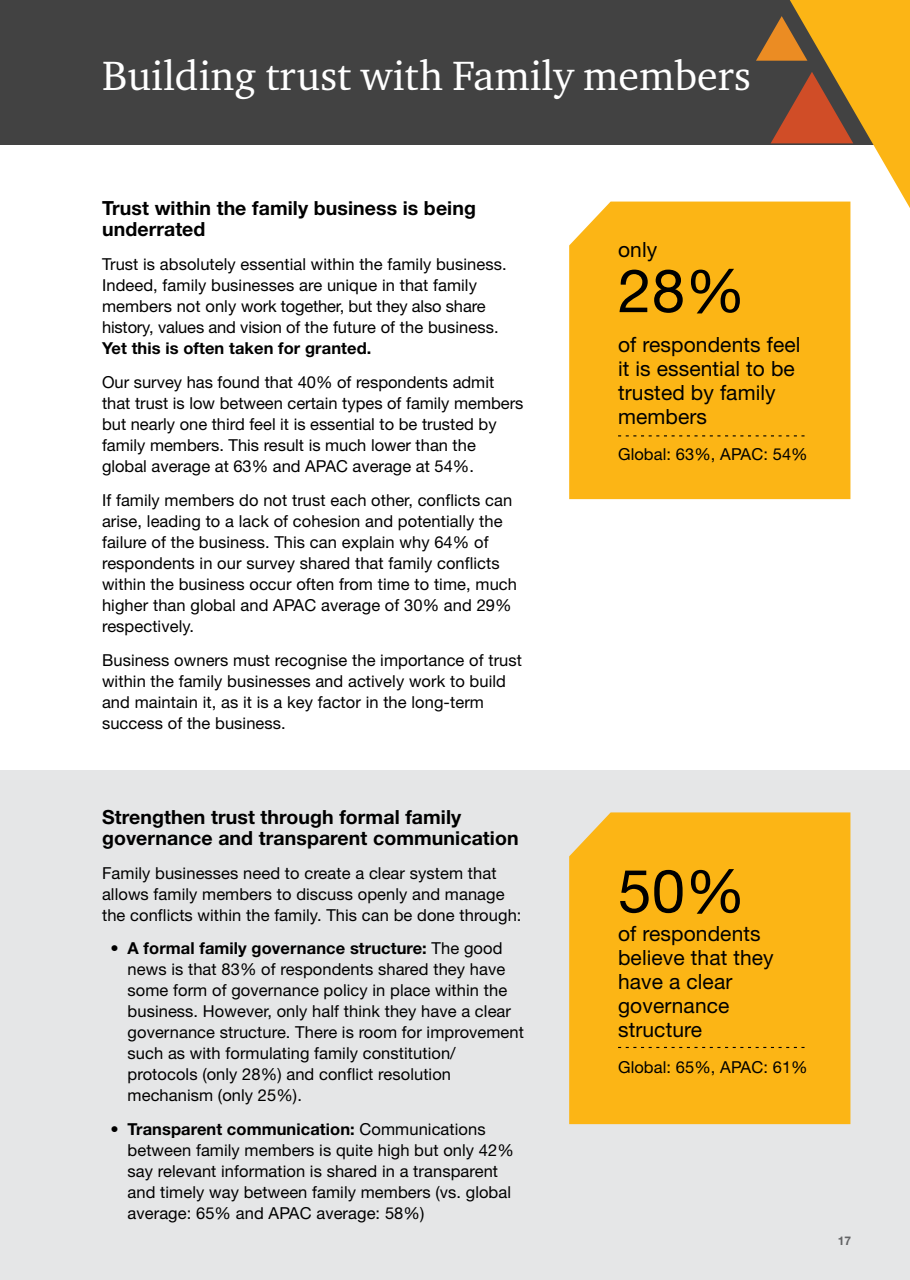
<style>
.page{position:relative;width:910px;height:1280px;background:#fff}
.page>*{position:absolute;margin:0;border:0;box-sizing:border-box;transform-origin:0 0}
.t1{font:60px "SVN Helvetica Neue";color:#000}
.t2{font:42px "Charter ITC Pro";color:#fff}
.t3{font:21px/24px "SVN Helvetica Neue";letter-spacing:.005em;color:#000}
.t4{font:700 19.5px/21px "SVN Helvetica Neue";letter-spacing:.005em;color:#000}
.t5{font:16.5px/21px "SVN Helvetica Neue";letter-spacing:.005em;color:#000}
.t6{font:700 16.5px "SVN Helvetica Neue";letter-spacing:.005em;color:#000}
.t7{font:700 12px "Helvetica Neue";color:#636466}
.s1{font-weight:700}
</style>
<div class="page">
<div style="left:0;top:770px;width:910px;height:510px;background:#e5e6e7"></div>
<div style="left:0;top:0;width:910px;height:145px;background:#424242"></div>
<svg style="left:756px;top:0;width:154px;height:208px"></svg>
<div style="left:569px;top:202px;width:281px;height:297px;background:#fcb515"></div>
<div style="left:569px;top:812px;width:281px;height:312px;background:#fcb515"></div>
<svg style="left:618px;top:1047px;width:186px;height:1px"></svg>
<svg style="left:618px;top:435px;width:186px;height:1px"></svg>
<h2 class="t2" style="left:102px;top:50px;width:650px">Building trust with Family members</h2>
<p class="t4" style="left:102px;top:196px;width:375px">Trust within the family business is being underrated</p>
<p class="t5" style="left:102px;top:252px;width:406px">Trust is absolutely essential within the family business.<br>Indeed, family businesses are unique in that family members not only work together, but they also share history, values and vision of the future of the business.</p>
<p class="t6" style="left:102px;top:335px;width:271px">Yet this is often taken for granted.</p>
<p class="t5" style="left:102px;top:370px;width:423px">Our survey has found that 40% of respondents admit that trust is low between certain types of family members but nearly one third feel it is essential to be trusted by family members. This result is much lower than the global average at 63% and APAC average at 54%.</p>
<p class="t5" style="left:102px;top:488px;width:416px">If family members do not trust each other, conflicts can arise, leading to a lack of cohesion and potentially the failure of the business. This can explain why 64% of respondents in our survey shared that family conflicts within the business occur often from time to time, much higher than global and APAC average of 30% and 29% respectively.</p>
<p class="t5" style="left:102px;top:647px;width:422px">Business owners must recognise the importance of trust within the family businesses and actively work to build and maintain it, as it is a key factor in the long-term success of the business.</p>
<p class="t4" style="left:102px;top:804px;width:418px">Strengthen trust through formal family governance and transparent communication</p>
<p class="t5" style="left:102px;top:860px;width:421px">Family businesses need to create a clear system that allows family members to discuss openly and manage the conflicts within the family. This can be done through:</p>
<p class="t5" style="left:128px;top:936px;width:398px;text-indent:-17px"><span class="s1">• A formal family governance structure:</span> The good news is that 83% of respondents shared they have some form of governance policy in place within the business. However, only half think they have a clear governance structure. There is room for improvement such as with formulating family constitution/ protocols (only 28%) and conflict resolution mechanism (only 25%).</p>
<p class="t5" style="left:128px;top:1117px;width:388px;text-indent:-17px"><span class="s1">• Transparent communication:</span> Communications between family members is quite high but only 42% say relevant information is shared in a transparent and timely way between family members (vs. global average: 65% and APAC average: 58%)</p>
<p class="t3" style="left:618px;top:235px;width:41px">only</p>
<h1 class="t1" style="left:618px;top:244px;width:129px">28%</h1>
<p class="t3" style="left:618px;top:330px;width:184px">of respondents feel it is essential to be trusted by family members</p>
<p class="t5" style="left:618px;top:442px;width:191px">Global: 63%, APAC: 54%</p>
<h1 class="t1" style="left:618px;top:844px;width:129px">50%</h1>
<p class="t3" style="left:618px;top:919px;width:157px">of respondents believe that they have a clear governance structure</p>
<p class="t5" style="left:618px;top:1055px;width:191px">Global: 65%, APAC: 61%</p>
<p class="t7" style="left:838px;top:1232px;width:15px">17</p>
</div>
